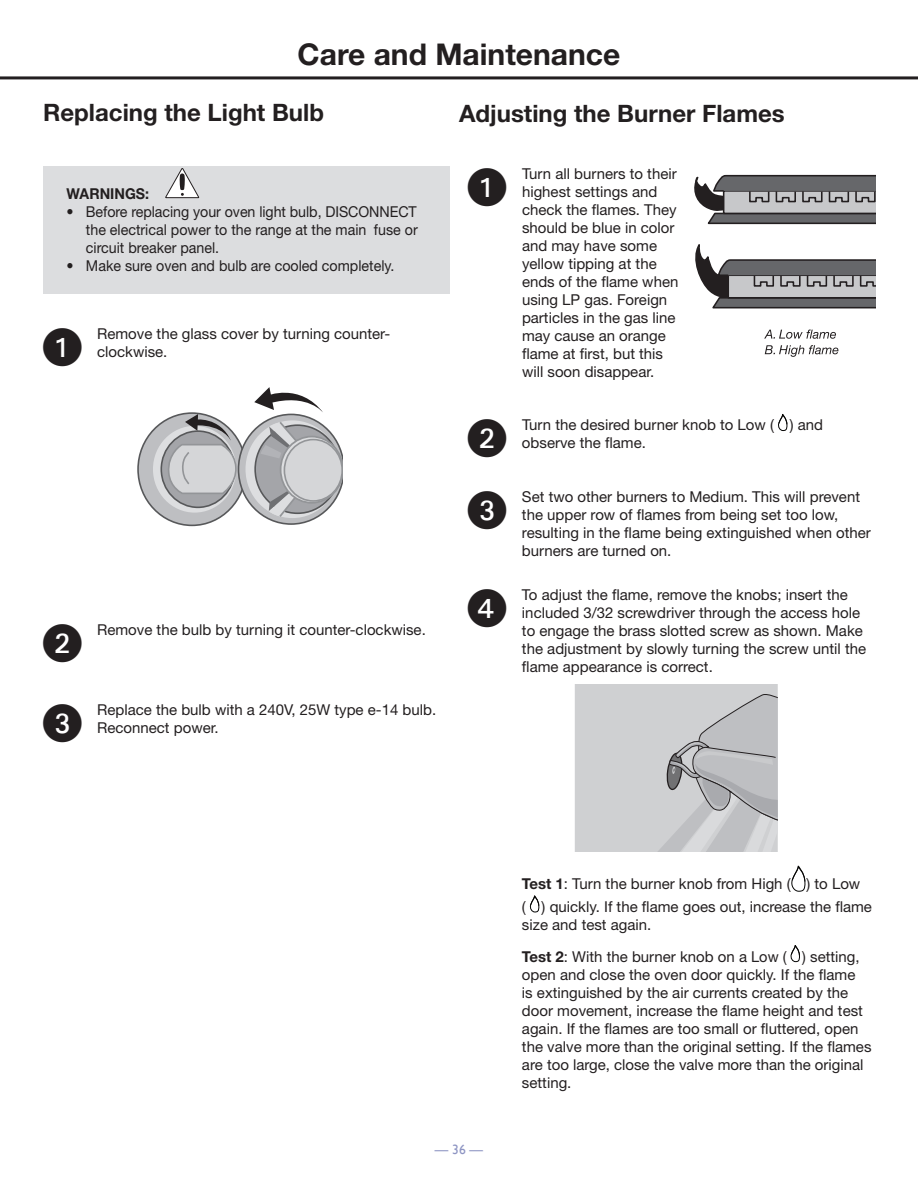
<style>
.page{position:relative;width:918px;height:1188px;background:#fff}
.page>*{position:absolute;margin:0;border:0;box-sizing:border-box;transform-origin:0 0}
.t1{font:39.3px "Deco Numbers LH Circle";color:#231f20}
.t2{font:700 30px "Helvetica Neue LT Std";color:#231f20}
.t3{font:700 24px "Helvetica Neue LT Std";color:#231f20}
.B__body_copy{font:15px/18px "Helvetica Neue LT Std";color:#231f20}
.B__body_copy-2{font:15px/18px "Helvetica Neue LT Std";color:#231f20;text-align:justify;scale:.95 1}
.B__body_copy-3{font:700 15px "Helvetica Neue LT Std";color:#231f20;scale:.95 1}
.t4{font:13.5px "Gill Sans";color:#8e95c3}
.s1{font-weight:700}
</style>
<div class="page">
<hr style="left:0;top:76px;width:918px;height:3px;background:#231f20">
<svg style="left:778px;top:414px;width:9px;height:17px"></svg>
<svg style="left:791px;top:865px;width:15px;height:27px"></svg>
<svg style="left:529px;top:896px;width:10px;height:16px"></svg>
<svg style="left:790px;top:945px;width:10px;height:17px"></svg>
<div style="left:43px;top:166px;width:407px;height:128px;background:#dcdddf"></div>
<div style="left:138px;top:413px;width:108px;height:112px;background:#bebfc2;border-radius:50%"></div>
<div style="left:153px;top:426px;width:83px;height:87px;background:#dddee0;border-radius:50%"></div>
<svg style="left:161px;top:431px;width:74px;height:76px"></svg>
<svg style="left:167px;top:387px;width:176px;height:138px"></svg>
<svg style="left:575px;top:685px;width:203px;height:166px;background:#c5c6c8"></svg>
<svg style="left:764px;top:330px;width:72px;height:9px"></svg>
<svg style="left:765px;top:345px;width:73px;height:12px"></svg>
<svg style="left:694px;top:174px;width:182px;height:51px;background:#868688"></svg>
<svg style="left:695px;top:244px;width:181px;height:65px"></svg>
<svg style="left:165px;top:168px;width:34px;height:31px"></svg>
<p class="t2" style="left:298px;top:35px;width:324px">Care and Maintenance</p>
<p class="t3" style="left:43px;top:97px;width:282px">Replacing the Light Bulb</p>
<p class="t3" style="left:459px;top:99px;width:327px">Adjusting the Burner Flames</p>
<p class="B__body_copy-3" style="left:66px;top:185px;width:88px">WARNINGS:</p>
<p class="B__body_copy-2" style="left:86px;top:203px;width:351px;text-indent:-19px">• Before replacing your oven light bulb, DISCONNECT the electrical power to the range at the main fuse or circuit breaker panel.</p>
<p class="B__body_copy-2" style="left:66px;top:257px;width:347px">• Make sure oven and bulb are cooled completely.</p>
<p class="t1" style="left:43px;top:328px;width:41px">U</p>
<p class="B__body_copy" style="left:97px;top:324px;width:295px">Remove the glass cover by turning counter&shy;clockwise.</p>
<p class="t1" style="left:43px;top:624px;width:41px">V</p>
<p class="B__body_copy" style="left:97px;top:620px;width:330px">Remove the bulb by turning it counter-clockwise.</p>
<p class="t1" style="left:43px;top:704px;width:41px">W</p>
<p class="B__body_copy" style="left:97px;top:700px;width:341px">Replace the bulb with a 240V, 25W type e-14 bulb.<br>Reconnect power.</p>
<p class="t1" style="left:468px;top:168px;width:41px">U</p>
<p class="B__body_copy" style="left:522px;top:165px;width:158px">Turn all burners to their highest settings and check the flames. They should be blue in color and may have some yellow tipping at the ends of the flame when using LP gas. Foreign particles in the gas line may cause an orange flame at first, but this will soon disappear.</p>
<p class="t1" style="left:468px;top:419px;width:41px">V</p>
<p class="B__body_copy" style="left:522px;top:416px;width:303px">Turn the desired burner knob to Low ( ) and observe the flame.</p>
<p class="t1" style="left:468px;top:491px;width:41px">W</p>
<p class="B__body_copy" style="left:522px;top:487px;width:350px">Set two other burners to Medium. This will prevent the upper row of flames from being set too low, resulting in the flame being extinguished when other burners are turned on.</p>
<p class="t1" style="left:468px;top:589px;width:41px">X</p>
<p class="B__body_copy" style="left:522px;top:586px;width:346px">To adjust the flame, remove the knobs; insert the included 3/32 screwdriver through the access hole to engage the brass slotted screw as shown. Make the adjustment by slowly turning the screw until the flame appearance is correct.</p>
<p class="B__body_copy" style="left:522px;top:872px;width:352px;line-height:23px"><span class="s1">Test 1</span>: Turn the burner knob from High ( ) to Low<br>( ) quickly. If the flame goes out, increase the flame</p>
<p class="B__body_copy" style="left:522px;top:915px;width:131px">size and test again.</p>
<p class="B__body_copy" style="left:522px;top:947px;width:351px"><span class="s1">Test 2</span>: With the burner knob on a Low ( ) setting, open and close the oven door quickly. If the flame<br>is extinguished by the air currents created by the door movement, increase the flame height and test again. If the flames are too small or fluttered, open the valve more than the original setting. If the flames are too large, close the valve more than the original setting.</p>
<p class="t4" style="left:435px;top:1142px;width:50px">— 36 —</p>
</div>
